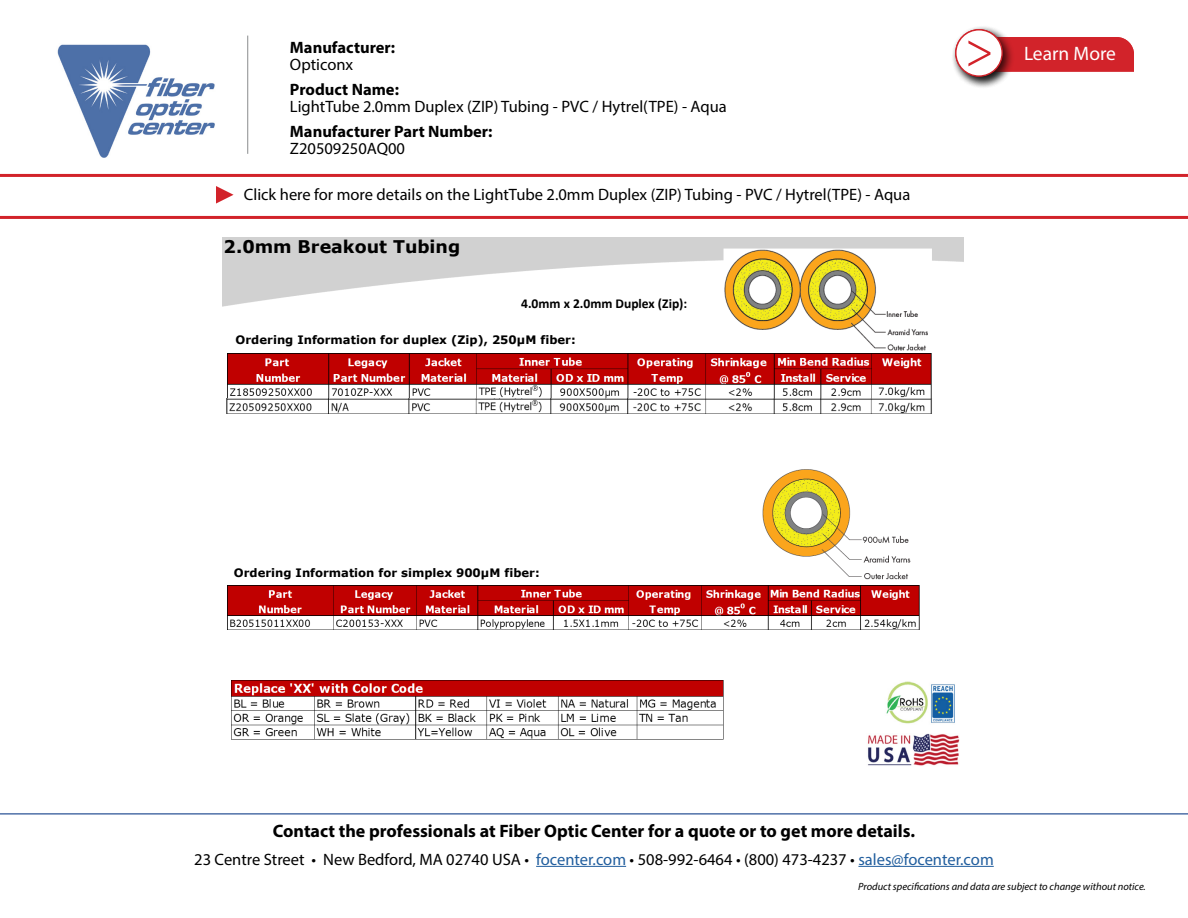
<style>
.page{position:relative;width:1188px;height:918px;background:#fff}
.page>*{position:absolute;margin:0;border:0;box-sizing:border-box;transform-origin:0 0}
.t1{font:51px "Minion Pro";color:#d2232a}
.t2{font:19.5px "Myriad Pro";color:#fff}
.t3{font:700 18px "Myriad Pro";color:#000}
.t4{font:700 17.4px "Verdana";color:#000}
.t5{font:16.5px/16.5px "Myriad Pro";color:#000}
.t6{font:700 16.5px/16.5px "Myriad Pro";color:#000}
.t7{font:700 13.65px "Calibri";color:#000}
.t8{font:700 11.7px "Verdana";color:#000}
.t9{font:italic 10.5px "Myriad Pro";color:#000}
.s1{font-weight:400}
.s2{font-weight:700}
.s3{color:#215e9e}
</style>
<div class="page">
<hr style="left:536px;top:866px;width:90px;height:1px;background:#215e9e">
<hr style="left:858px;top:866px;width:136px;height:1px;background:#215e9e">
<hr style="left:0;top:813px;width:1188px;height:2px;background:#4f70a8">
<img style="left:57px;top:44px;width:158px;height:114px">
<hr style="left:247px;top:36px;width:1px;height:118px;background:#8a8c8e">
<hr style="left:0;top:216px;width:1188px;height:3px;background:#d2232a">
<svg style="left:216px;top:186px;width:18px;height:18px"></svg>
<div style="left:1015px;top:37px;width:119px;height:35px;background:#d2232a"></div>
<div style="left:951px;top:25px;width:64px;height:64px;background:#000;opacity:.75"></div>
<div style="left:956px;top:30px;width:46px;height:46px;background:#fff;border-radius:50%"></div>
<div style="left:955px;top:29px;width:48px;height:48px;border:1px solid #d2232a;border-radius:50%"></div>
<hr style="left:0;top:174px;width:1188px;height:3px;background:#d2232a">
<img style="left:222px;top:238px;width:741px;height:496px">
<img style="left:724px;top:249px;width:208px;height:106px">
<img style="left:231px;top:681px;width:493px;height:59px">
<img style="left:867px;top:734px;width:93px;height:32px">
<img style="left:758px;top:466px;width:161px;height:113px">
<div style="left:709px;top:338px;width:36px;height:17px;background:#fff;border-radius:3px"></div>
<img style="left:880px;top:681px;width:83px;height:45px">
<img style="left:228px;top:353px;width:703px;height:45px">
<img style="left:228px;top:586px;width:692px;height:45px">
<div style="left:226px;top:398px;width:709px;height:65px;background:#fff"></div>
<img style="left:225px;top:398px;width:707px;height:16px">
<div style="left:223px;top:414px;width:712px;height:16px;background:#fff"></div>
<div style="left:223px;top:631px;width:705px;height:46px;background:#fff"></div>
<p class="t6" style="left:290px;top:39px;width:107px">Manufacturer:<br><span class="s1">Opticonx</span></p>
<p class="t5" style="left:290px;top:81px;width:438px"><span class="s2">Product Name:<br></span>LightTube 2.0mm Duplex (ZIP) Tubing - PVC / Hytrel(TPE) - Aqua</p>
<p class="t6" style="left:290px;top:123px;width:204px">Manufacturer Part Number:</p>
<p class="t5" style="left:290px;top:140px;width:116px">Z20509250AQ00</p>
<p class="t5" style="left:244px;top:186px;width:668px">Click here for more details on the LightTube 2.0mm Duplex (ZIP) Tubing - PVC / Hytrel(TPE) - Aqua</p>
<p class="t4" style="left:224px;top:234px;width:238px">2.0mm Breakout Tubing</p>
<p class="t7" style="left:521px;top:293px;width:168px">4.0mm x 2.0mm Duplex (Zip):</p>
<p class="t8" style="left:236px;top:332px;width:342px">Ordering Information for duplex (Zip), 250μM fiber:</p>
<p class="t1" style="left:965px;top:16px;width:30px">&gt;</p>
<p class="t2" style="left:1024px;top:42px;width:93px">Learn More</p>
<p class="t8" style="left:234px;top:564px;width:307px">Ordering Information for simplex 900μM fiber:</p>
<p class="t3" style="left:273px;top:819px;width:644px">Contact the professionals at Fiber Optic Center for a quote or to get more details.</p>
<p class="t5" style="left:194px;top:851px;width:801px">23 Centre Street • New Bedford, MA 02740 USA • <span class="s3">focenter.com</span> • 508-992-6464 • (800) 473-4237 • <span class="s3">sales@focenter.com</span></p>
<p class="t9" style="left:858px;top:880px;width:289px">Product specifications and data are subject to change without notice.</p>
</div>
